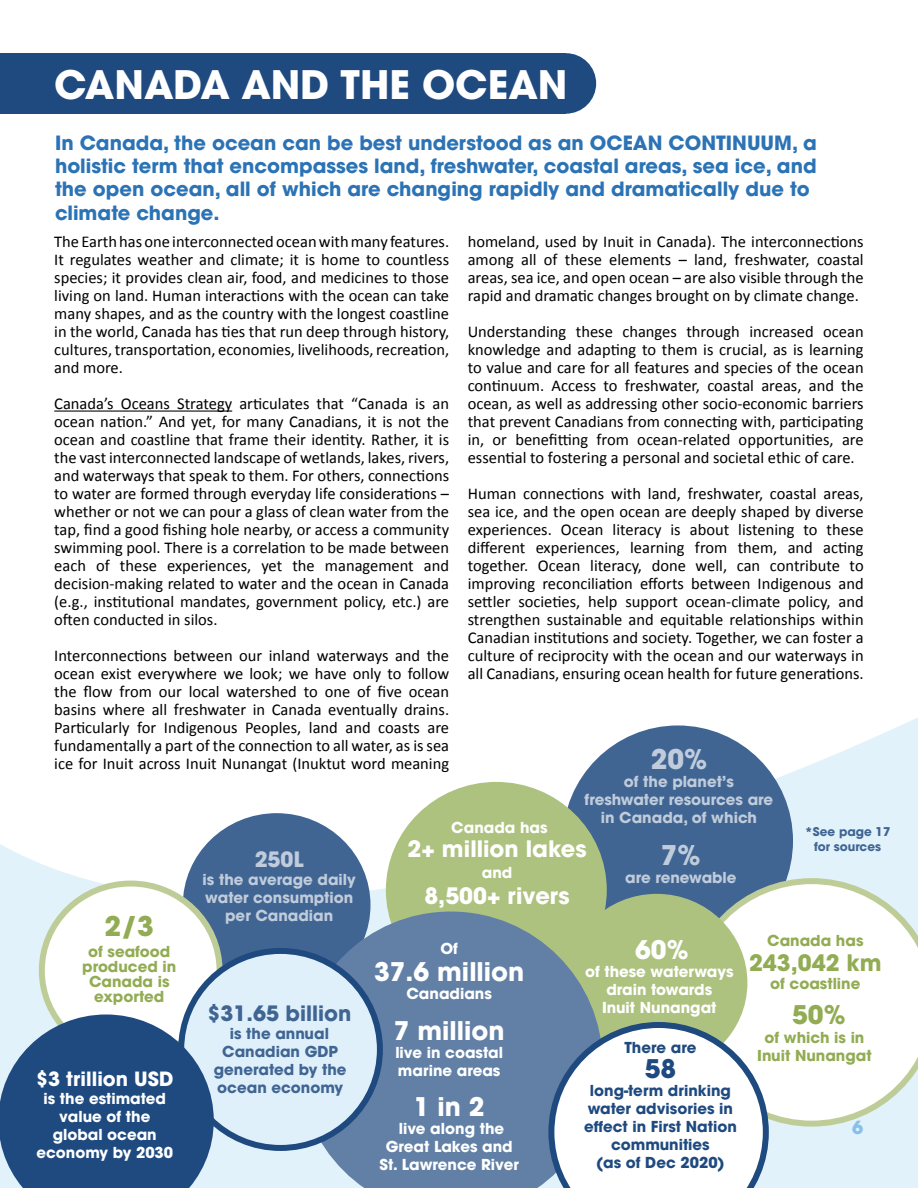
<style>
.page{position:relative;width:918px;height:1188px;background:#fff}
.page>*{position:absolute;margin:0;border:0;box-sizing:border-box;transform-origin:0 0}
.t1{font:700 39px "ITC Avant Garde Pro";color:#fff}
.t2{font:700 27px "ITC Avant Garde Pro";color:#c0ccdb}
.t3{font:700 27px "ITC Avant Garde Pro";color:#92ac53}
.t4{font:700 25.5px "ITC Avant Garde Pro";color:#fff}
.t5{font:700 25.5px "ITC Avant Garde Pro";color:#92ac53}
.t6{font:700 25.5px "ITC Avant Garde Pro";color:#1f4a80}
.t7{font:700 22.5px "ITC Avant Garde Pro";color:#fff}
.t8{font:700 22.5px "ITC Avant Garde Pro";color:#92ac53}
.t9{font:700 21px "ITC Avant Garde Pro";color:#406593}
.t10{font:700 21px "ITC Avant Garde Pro";color:#c0ccdb}
.t11{font:700 19.5px/23.4px "ITC Avant Garde Pro";color:#2b73b5}
.t12{font:700 19.5px "ITC Avant Garde Pro";color:#fff}
.t13{font:700 18px "ITC Avant Garde Pro";color:#87bfed}
.t14{font:16.5px/18px "Calibri";color:#000;text-align:justify}
.t15{font:700 15px/18px "ITC Avant Garde Pro";color:#fff;text-align:center}
.t16{font:700 15px/18px "ITC Avant Garde Pro";color:#c0ccdb;text-align:center}
.t17{font:700 15px/18px "ITC Avant Garde Pro";color:#1f4a80;text-align:center}
.t18{font:700 15px/15px "ITC Avant Garde Pro";color:#92ac53;text-align:center}
.t19{font:700 15px/18px "ITC Avant Garde Pro";color:#406593;text-align:center}
.t20{font:700 12px/15px "ITC Avant Garde Pro";color:#406593;text-align:center}
</style>
<div class="page">
<svg style="left:0;top:717px;width:918px;height:471px"></svg>
<div style="left:563px;top:725px;width:230px;height:231px;background:#406593;border-radius:50%"></div>
<svg style="left:686px;top:878px;width:232px;height:249px"></svg>
<div style="left:566px;top:894px;width:181px;height:178px;background:#aec280;border-radius:50%"></div>
<div style="left:386px;top:782px;width:221px;height:216px;background:#aec280;border-radius:50%"></div>
<div style="left:0;top:53px;width:566px;height:61px;background:#1f4a80"></div>
<div style="left:536px;top:53px;width:60px;height:61px;background:#1f4a80;border-radius:50%"></div>
<hr style="left:54px;top:411px;width:178px;height:1px;background:#000">
<div style="left:183px;top:813px;width:187px;height:184px;background:#406593;border-radius:50%"></div>
<svg style="left:299px;top:912px;width:298px;height:276px;background:#6987a5"></svg>
<div style="left:42px;top:884px;width:178px;height:173px;background:#fff;border-radius:50%"></div>
<div style="left:39px;top:881px;width:184px;height:179px;border:6px solid #becd98;border-radius:50%"></div>
<div style="left:181px;top:951px;width:199px;height:197px;background:#dff0fa;border-radius:50%"></div>
<div style="left:178px;top:948px;width:205px;height:203px;border:6px solid #1f4a80;border-radius:50%"></div>
<svg style="left:0;top:1014px;width:214px;height:174px;background:#3d6392"></svg>
<svg style="left:548px;top:1022px;width:221px;height:166px"></svg>
<h1 class="t1" style="left:54px;top:59px;width:515px">CANADA AND THE OCEAN</h1>
<p class="t11" style="left:55px;top:131px;width:763px">In Canada, the ocean can be best understood as an OCEAN CONTINUUM, a holistic term that encompasses land, freshwater, coastal areas, sea ice, and the open ocean, all of which are changing rapidly and dramatically due to climate change.</p>
<p class="t14" style="left:468px;top:232px;width:398px">homeland, used by Inuit in Canada). The interconnections among all of these elements – land, freshwater, coastal areas, sea ice, and open ocean – are also visible through the rapid and dramatic changes brought on by climate change.</p>
<p class="t14" style="left:468px;top:322px;width:398px">Understanding these changes through increased ocean knowledge and adapting to them is crucial, as is learning to value and care for all features and species of the ocean continuum. Access to freshwater, coastal areas, and the ocean, as well as addressing other socio-economic barriers that prevent Canadians from connecting with, participating in, or benefitting from ocean-related opportunities, are essential to fostering a personal and societal ethic of care.</p>
<p class="t14" style="left:468px;top:484px;width:398px">Human connections with land, freshwater, coastal areas, sea ice, and the open ocean are deeply shaped by diverse experiences. Ocean literacy is about listening to these different experiences, learning from them, and acting together. Ocean literacy, done well, can contribute to improving reconciliation efforts between Indigenous and settler societies, help support ocean-climate policy, and strengthen sustainable and equitable relationships within Canadian institutions and society. Together, we can foster a culture of reciprocity with the ocean and our waterways in all Canadians, ensuring ocean health for future generations.</p>
<p class="t14" style="left:54px;top:232px;width:396px">The Earth has one interconnected ocean with many features.<br>It regulates weather and climate; it is home to countless species; it provides clean air, food, and medicines to those living on land. Human interactions with the ocean can take many shapes, and as the country with the longest coastline in the world, Canada has ties that run deep through history, cultures, transportation, economies, livelihoods, recreation, and more.</p>
<p class="t14" style="left:54px;top:394px;width:396px">Canada’s Oceans Strategy articulates that “Canada is an ocean nation.” And yet, for many Canadians, it is not the ocean and coastline that frame their identity. Rather, it is the vast interconnected landscape of wetlands, lakes, rivers, and waterways that speak to them. For others, connections to water are formed through everyday life considerations – whether or not we can pour a glass of clean water from the tap, find a good fishing hole nearby, or access a community swimming pool. There is a correlation to be made between each of these experiences, yet the management and decision-making related to water and the ocean in Canada (e.g., institutional mandates, government policy, etc.) are often conducted in silos.</p>
<p class="t14" style="left:54px;top:646px;width:396px">Interconnections between our inland waterways and the ocean exist everywhere we look; we have only to follow the flow from our local watershed to one of five ocean basins where all freshwater in Canada eventually drains.<br>Particularly for Indigenous Peoples, land and coasts are fundamentally a part of the connection to all water, as is sea ice for Inuit across Inuit Nunangat (Inuktut word meaning</p>
<h2 class="t2" style="left:651px;top:741px;width:58px">20%</h2>
<p class="t16" style="left:585px;top:772px;width:190px">of the planet’s freshwater resources are in Canada, of which</p>
<h2 class="t2" style="left:661px;top:837px;width:41px">7%</h2>
<p class="t16" style="left:625px;top:868px;width:113px">are renewable</p>
<p class="t15" style="left:451px;top:819px;width:98px">Canada has</p>
<h3 class="t7" style="left:408px;top:834px;width:180px">2+ million lakes</h3>
<p class="t15" style="left:482px;top:864px;width:32px">and</p>
<h3 class="t7" style="left:424px;top:881px;width:147px">8,500+ rivers</h3>
<p class="t20" style="left:805px;top:824px;width:87px">*See page 17 for sources</p>
<p class="t10" style="left:255px;top:845px;width:51px">250L</p>
<p class="t16" style="left:203px;top:870px;width:155px">is the average daily water consumption per Canadian</p>
<h2 class="t3" style="left:105px;top:908px;width:51px">2/3</h2>
<p class="t18" style="left:82px;top:944px;width:96px">of seafood produced in<br>Canada is exported</p>
<p class="t18" style="left:767px;top:933px;width:98px">Canada has</p>
<h3 class="t8" style="left:749px;top:948px;width:134px">243,042 km</h3>
<p class="t18" style="left:770px;top:976px;width:92px">of coastline</p>
<h3 class="t5" style="left:792px;top:997px;width:55px">50%</h3>
<p class="t18" style="left:757px;top:1028px;width:116px;line-height:18px">of which is in<br>Inuit Nunangat</p>
<h3 class="t4" style="left:635px;top:933px;width:55px">60%</h3>
<p class="t15" style="left:585px;top:963px;width:150px">of these waterways drain towards<br>Inuit Nunangat</p>
<p class="t15" style="left:440px;top:940px;width:19px">Of</p>
<h3 class="t4" style="left:374px;top:955px;width:152px">37.6 million</h3>
<p class="t15" style="left:407px;top:985px;width:87px">Canadians</p>
<p class="t9" style="left:207px;top:999px;width:145px">$31.65 billion</p>
<p class="t19" style="left:214px;top:1024px;width:134px">is the annual<br>Canadian GDP generated by the ocean economy</p>
<h3 class="t4" style="left:394px;top:1014px;width:112px">7 million</h3>
<p class="t15" style="left:395px;top:1043px;width:109px;text-align:left">live in coastal marine areas</p>
<p class="t17" style="left:625px;top:1038px;width:73px">There are</p>
<h3 class="t6" style="left:645px;top:1052px;width:33px">58</h3>
<p class="t17" style="left:584px;top:1082px;width:154px">long-term drinking water advisories in effect in First Nation communities<br>(as of Dec 2020)</p>
<p class="t12" style="left:36px;top:1066px;width:139px">$3 trillion USD</p>
<p class="t15" style="left:36px;top:1089px;width:138px">is the estimated value of the global ocean economy by 2030</p>
<h3 class="t4" style="left:414px;top:1090px;width:72px">1 in 2</h3>
<p class="t15" style="left:379px;top:1120px;width:141px">live along the<br>Great Lakes and<br>St. Lawrence River</p>
<p class="t13" style="left:852px;top:1116px;width:13px">6</p>
</div>
